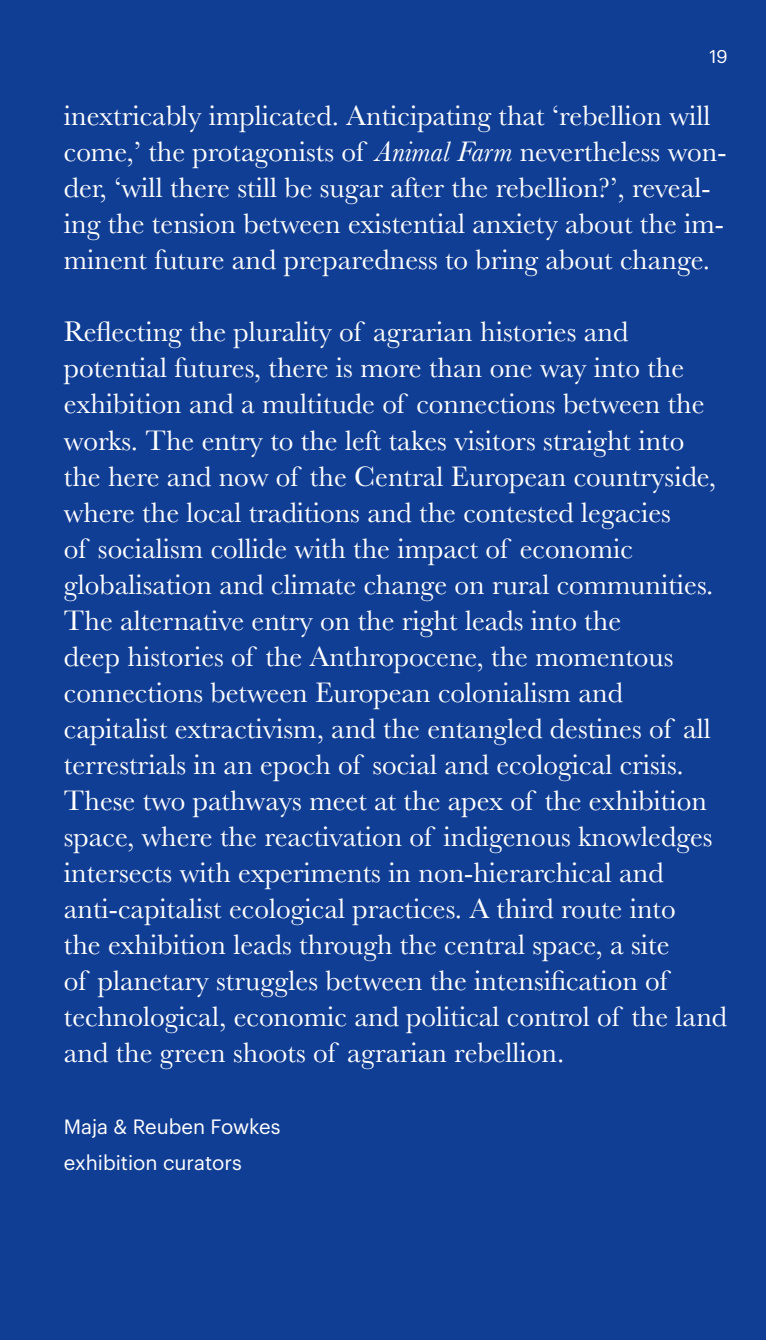
<style>
.page{position:relative;width:766px;height:1340px;background:#fff}
.page>*{position:absolute;margin:0;border:0;box-sizing:border-box;transform-origin:0 0}
.t1{font:29.25px/36px "Baskerville";color:#fff}
.t2{font:20.25px/36px "Graphik";color:#fff}
.t3{font:18px "Graphik";color:#fff}
.s1{font-style:italic}
</style>
<div class="page">
<div style="left:0;top:0;width:765px;height:1339px;background:#113e95"></div>
<hr style="left:0;top:0;width:1px;height:1339px;background:#777b80">
<p class="t3" style="left:709px;top:43px;width:20px">19</p>
<p class="t1" style="left:64px;top:98px;width:664px">inextricably implicated. Anticipating that ‘rebellion will come,’ the protagonists of <span class="s1">Animal Farm</span> nevertheless won&shy;der, ‘will there still be sugar after the rebellion?’, reveal&shy;ing the tension between existential anxiety about the im&shy;minent future and preparedness to bring about change.</p>
<p class="t1" style="left:64px;top:314px;width:664px">Reflecting the plurality of agrarian histories and potential futures, there is more than one way into the exhibition and a multitude of connections between the works. The entry to the left takes visitors straight into the here and now of the Central European countryside, where the local traditions and the contested legacies<br>of socialism collide with the impact of economic globalisation and climate change on rural communities.<br>The alternative entry on the right leads into the<br>deep histories of the Anthropocene, the momentous connections between European colonialism and capitalist extractivism, and the entangled destines of all terrestrials in an epoch of social and ecological crisis.<br>These two pathways meet at the apex of the exhibition space, where the reactivation of indigenous knowledges intersects with experiments in non-hierarchical and anti-capitalist ecological practices. A third route into<br>the exhibition leads through the central space, a site<br>of planetary struggles between the intensification of technological, economic and political control of the land and the green shoots of agrarian rebellion.</p>
<p class="t2" style="left:64px;top:1106px;width:218px">Maja &amp; Reuben Fowkes exhibition curators</p>
</div>
